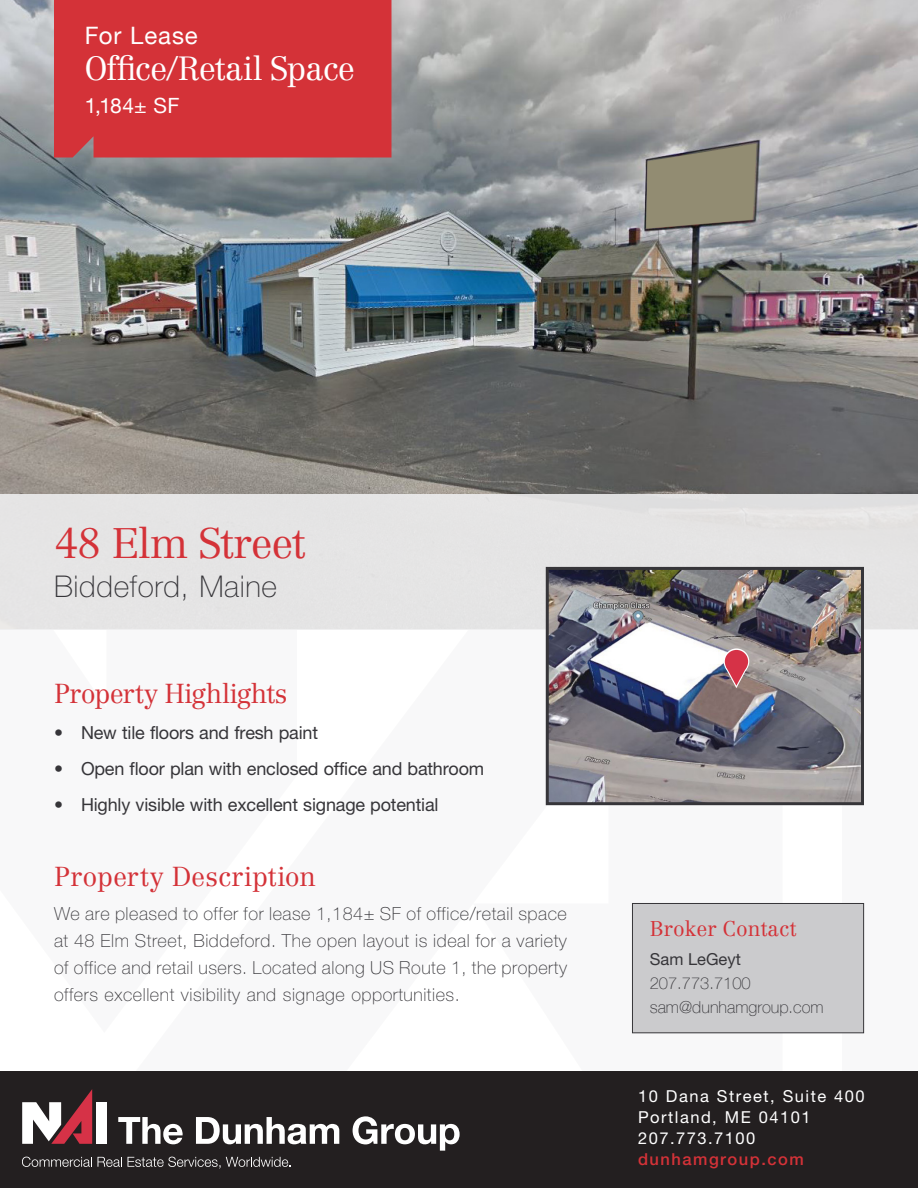
<style>
.page{position:relative;width:918px;height:1188px;background:#fff}
.page>*{position:absolute;margin:0;border:0;box-sizing:border-box;transform-origin:0 0}
.t1{font:300 42px "Centennial LT Std";letter-spacing:-.03em;color:#d43238}
.t2{font:300 33px "Centennial LT Std";letter-spacing:-.02em;color:#fff}
.t3{font:100 30px "Helvetica Neue LT Std";letter-spacing:.02em;color:#363539}
.t4{font:300 27px "Centennial LT Std";letter-spacing:-.01em;color:#d43238}
.t5{font:24px "Helvetica Neue LT";letter-spacing:.04em;color:#fff}
.t6{font:300 21px "Centennial LT Std";color:#d43238}
.t7{font:21px "Helvetica Neue LT";color:#fff}
.t8{font:100 18px/27px "Helvetica Neue LT Std";letter-spacing:.03em;color:#363539;text-align:justify}
.t9{font:18px "Helvetica Neue LT Std";letter-spacing:-.01em;color:#363539}
.t10{font:16.5px "Helvetica Neue LT Std";letter-spacing:.09em;color:#fff}
.t11{font:100 16.5px "Helvetica Neue LT";color:#363539}
.t12{font:500 16.5px "Helvetica Neue LT Std";letter-spacing:.09em;color:#d43238}
.t13{font:16.5px "Helvetica Neue LT Std";color:#363539}
</style>
<div class="page">
<div style="left:843px;top:415px;width:75px;height:656px;background:#f8f8f9"></div>
<img style="left:0;top:0;width:918px;height:494px">
<div style="left:0;top:1071px;width:918px;height:117px;background:#231f20"></div>
<div style="left:96px;top:1102px;width:11px;height:42px;background:#fff"></div>
<svg style="left:22px;top:1089px;width:70px;height:55px"></svg>
<svg style="left:118px;top:1117px;width:65px;height:27px"></svg>
<svg style="left:196px;top:1117px;width:143px;height:27px"></svg>
<svg style="left:353px;top:1116px;width:107px;height:35px"></svg>
<svg style="left:22px;top:1157px;width:70px;height:10px"></svg>
<svg style="left:98px;top:1157px;width:24px;height:10px"></svg>
<svg style="left:128px;top:1157px;width:163px;height:12px"></svg>
<div style="left:0;top:494px;width:918px;height:136px;background:#e5e4e4"></div>
<div style="left:54px;top:0;width:338px;height:158px;background:#d43238"></div>
<div style="left:632px;top:903px;width:232px;height:130px;background:#cbcbcd;border:1px solid #363539"></div>
<img style="left:544px;top:566px;width:322px;height:240px">
<svg style="left:724px;top:648px;width:25px;height:26px"></svg>
<div style="left:725px;top:650px;width:23px;height:23px;background:#d63247;border-radius:50%"></div>
<svg style="left:725px;top:667px;width:23px;height:21px"></svg>
<svg style="left:646px;top:144px;width:110px;height:85px;background:#8e8873"></svg>
<p class="t5" style="left:85px;top:21px;width:115px">For Lease</p>
<p class="t2" style="left:85px;top:49px;width:272px">Office/Retail Space</p>
<p class="t7" style="left:85px;top:93px;width:96px">1,184± SF</p>
<p class="t1" style="left:54px;top:518px;width:253px">48 Elm Street</p>
<p class="t3" style="left:54px;top:569px;width:225px">Biddeford, Maine</p>
<p class="t4" style="left:54px;top:677px;width:235px">Property Highlights</p>
<p class="t9" style="left:54px;top:722px;width:266px">• New tile floors and fresh paint</p>
<p class="t9" style="left:54px;top:758px;width:432px">• Open floor plan with enclosed office and bathroom</p>
<p class="t9" style="left:54px;top:794px;width:386px">• Highly visible with excellent signage potential</p>
<p class="t4" style="left:54px;top:860px;width:264px">Property Description</p>
<p class="t8" style="left:54px;top:900px;width:515px">We are pleased to offer for lease 1,184± SF of office/retail space at 48 Elm Street, Biddeford. The open layout is ideal for a variety of office and retail users. Located along US Route 1, the property offers excellent visibility and signage opportunities.</p>
<p class="t6" style="left:650px;top:917px;width:148px">Broker Contact</p>
<p class="t13" style="left:650px;top:949px;width:93px">Sam LeGeyt</p>
<p class="t11" style="left:650px;top:974px;width:102px">207.773.7100</p>
<p class="t11" style="left:650px;top:998px;width:175px">sam@dunhamgroup.com</p>
<p class="t10" style="left:638px;top:1087px;width:228px">10 Dana Street, Suite 400</p>
<p class="t10" style="left:638px;top:1108px;width:174px">Portland, ME 04101</p>
<p class="t10" style="left:638px;top:1129px;width:119px">207.773.7100</p>
<p class="t12" style="left:638px;top:1150px;width:167px">dunhamgroup.com</p>
</div>
